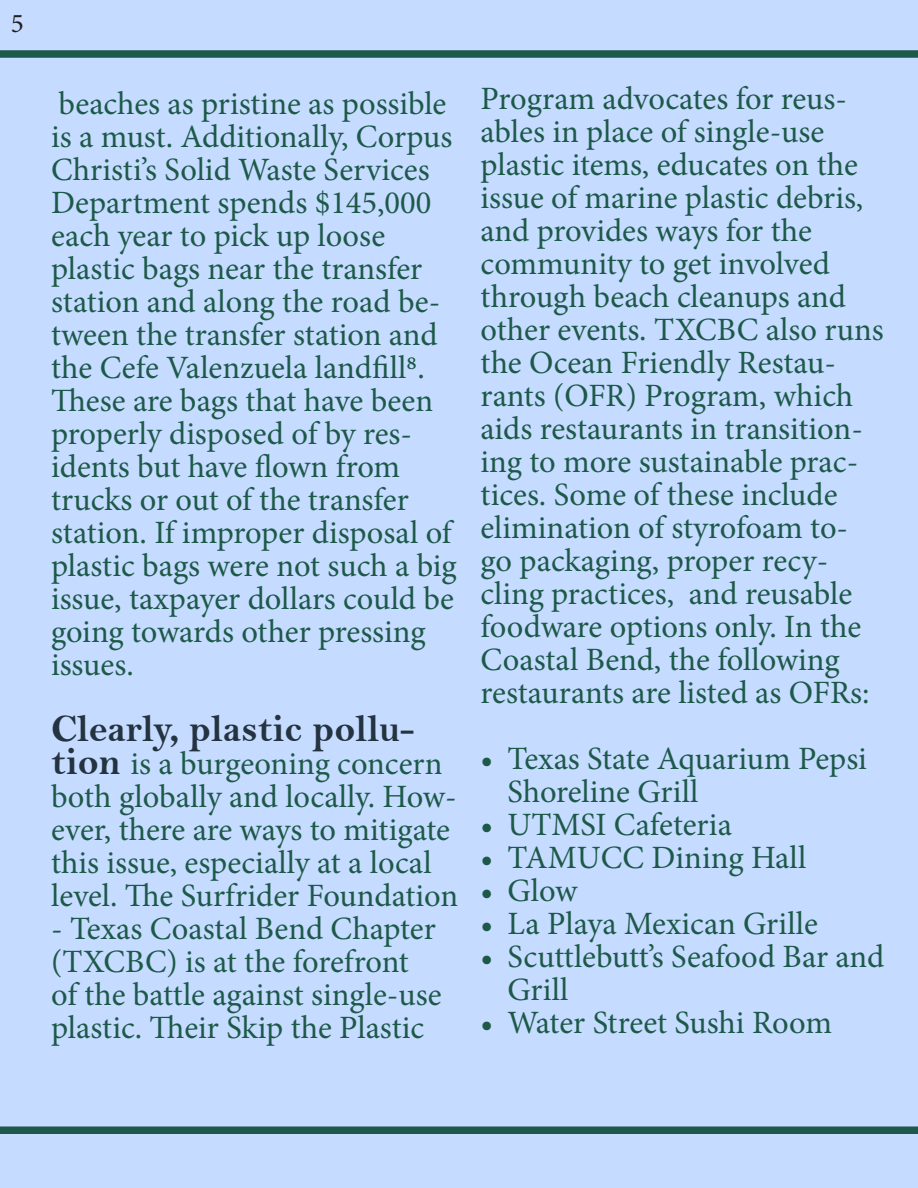
<style>
.page{position:relative;width:918px;height:1188px;background:#c5dbff}
.page>*{position:absolute;margin:0;border:0;box-sizing:border-box;transform-origin:0 0}
.Body_Text{font:39px "Bell MT Bold";color:#24333f}
.Body_Text-2{font:32.55px/33px "Minion Pro";color:#1d5948}
.t1{font:27px "Minion Pro";color:#231f20}
.s1{font-family:"Bell MT Bold";font-size:39px;color:#24333f}
</style>
<div class="page">
<div style="left:0;top:50px;width:918px;height:8px;background:#1d5948"></div>
<div style="left:0;top:1126px;width:918px;height:8px;background:#1d5948"></div>
<p class="t1" style="left:11px;top:6px;width:14px">5</p>
<p class="Body_Text-2" style="left:51px;top:87px;width:407px">beaches as pristine as possible is a must. Additionally, Corpus<br>Christi’s Solid Waste Services<br>Department spends $145,000 each year to pick up loose plastic bags near the transfer station and along the road be&shy;tween the transfer station and the Cefe Valenzuela landfill8.<br>These are bags that have been properly disposed of by res&shy;idents but have flown from trucks or out of the transfer station. If improper disposal of plastic bags were not such a big issue, taxpayer dollars could be going towards other pressing issues.</p>
<p class="Body_Text" style="left:51px;top:705px;width:365px">Clearly, plastic pollu-</p>
<p class="Body_Text-2" style="left:51px;top:747px;width:409px"><span class="s1">tion</span> is a burgeoning concern both globally and locally. How&shy;ever, there are ways to mitigate this issue, especially at a local level. The Surfrider Foundation</p>
<p class="Body_Text-2" style="left:51px;top:912px;width:392px">- Texas Coastal Bend Chapter (TXCBC) is at the forefront of the battle against single-use plastic. Their Skip the Plastic</p>
<p class="Body_Text-2" style="left:481px;top:83px;width:405px">Program advocates for reus&shy;ables in place of single-use plastic items, educates on the issue of marine plastic debris, and provides ways for the community to get involved through beach cleanups and other events. TXCBC also runs the Ocean Friendly Restau&shy;rants (OFR) Program, which aids restaurants in transition&shy;ing to more sustainable prac&shy;tices. Some of these include elimination of styrofoam to&shy;go packaging, proper recy&shy;cling practices, and reusable foodware options only. In the<br>Coastal Bend, the following restaurants are listed as OFRs:</p>
<p class="Body_Text-2" style="left:508px;top:743px;width:361px;text-indent:-27px">• Texas State Aquarium Pepsi<br>Shoreline Grill</p>
<p class="Body_Text-2" style="left:481px;top:809px;width:253px">• UTMSI Cafeteria</p>
<p class="Body_Text-2" style="left:481px;top:842px;width:327px">• TAMUCC Dining Hall</p>
<p class="Body_Text-2" style="left:481px;top:875px;width:98px">• Glow</p>
<p class="Body_Text-2" style="left:481px;top:908px;width:339px">• La Playa Mexican Grille</p>
<p class="Body_Text-2" style="left:508px;top:941px;width:378px;text-indent:-27px">• Scuttlebutt’s Seafood Bar and<br>Grill</p>
<p class="Body_Text-2" style="left:481px;top:1007px;width:353px">• Water Street Sushi Room</p>
</div>
